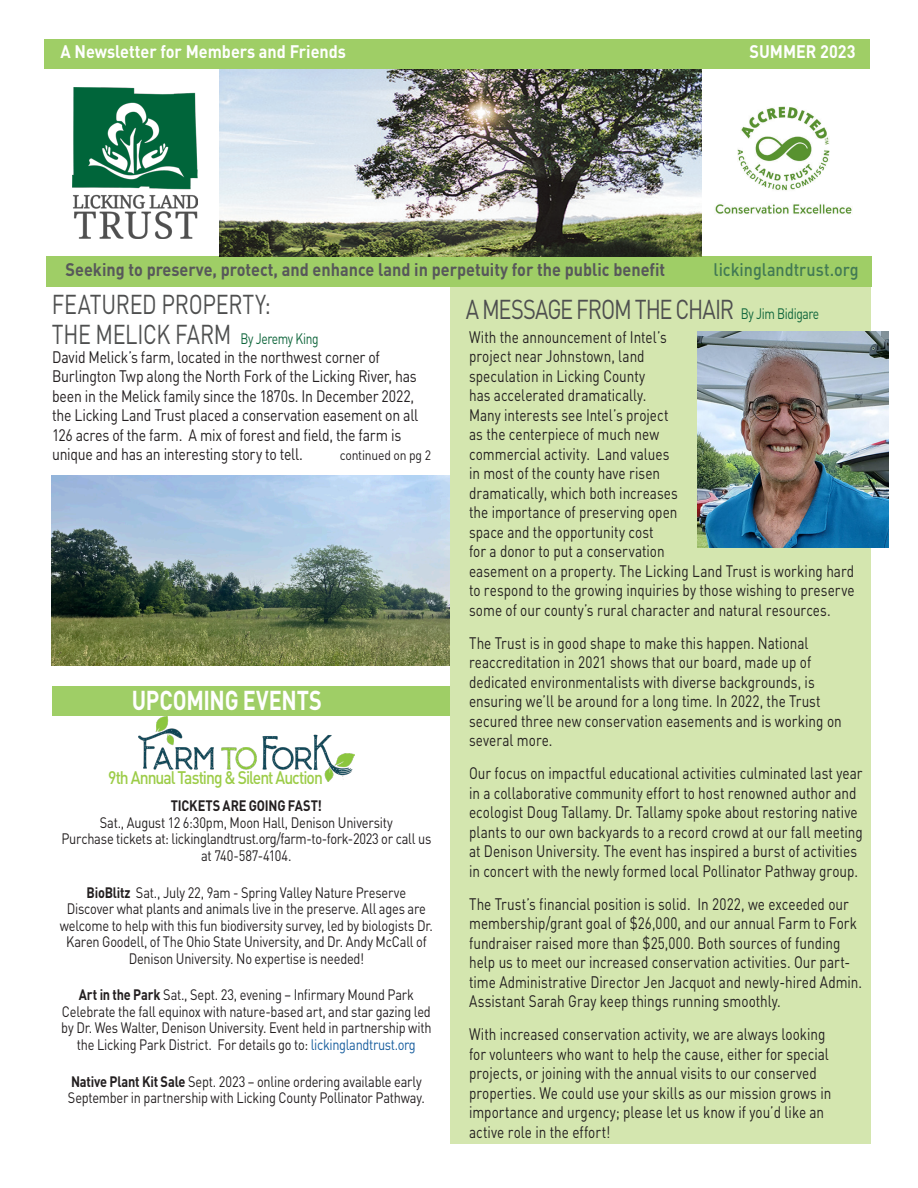
<style>
.page{position:relative;width:918px;height:1188px;background:#fff}
.page>*{position:absolute;margin:0;border:0;box-sizing:border-box;transform-origin:0 0}
.Graphs_charts{font:27px "DIN Pro";letter-spacing:-.015em;color:#4e4f4f;scale:.8 1}
.Body_Text{font:27px "DIN Pro";letter-spacing:-.05em;color:#4e4f4f;scale:.81 1}
.Graphs_charts-2{font:700 27px "DIN Pro";letter-spacing:-.01em;color:#fff;scale:.8 1}
.Quotes{font:700 18px "DIN Pro";color:#57585a;scale:.9 1}
.Quotes-2{font:700 18px "DIN Pro";color:#fff;scale:.9 1}
.Body_Text-2{font:500 18px "DIN Pro";letter-spacing:-.065em;color:#9ccc48;scale:.87 1}
.Quotes-3{font:500 18px "DIN Pro";color:#427954;scale:.9 1}
.Body_Text-3{font:16.5px/19.5px "DIN Pro";color:#231f20;scale:.82 1}
.Body_Text-4{font:16.5px/19.5px "DIN Pro";letter-spacing:-.02em;color:#231f20;scale:.85 1}
.Body_Text-5{font:15px/16.5px "DIN Pro";letter-spacing:-.02em;color:#231f20;text-align:center;scale:.85 1}
.Body_Text-6{font:13.5px "DIN Pro";letter-spacing:-.015em;color:#231f20;scale:.9 1}
.s1{font-size:15px;color:#0e653b}
.s2{font-weight:700}
.s3{color:#175d9e}
</style>
<div class="page">
<div style="left:46px;top:256px;width:826px;height:30px;background:#9fce66"></div>
<img style="left:715px;top:106px;width:137px;height:108px">
<img style="left:219px;top:69px;width:482px;height:188px">
<img style="left:73px;top:87px;width:125px;height:152px">
<div style="left:44px;top:39px;width:826px;height:30px;background:#9fce66"></div>
<div style="left:52px;top:686px;width:410px;height:30px;background:#9fce66"></div>
<img style="left:52px;top:475px;width:398px;height:190px">
<div style="left:450px;top:287px;width:421px;height:857px;background:#d4e6af"></div>
<img style="left:698px;top:332px;width:190px;height:216px">
<img style="left:138px;top:717px;width:217px;height:65px">
<p class="Quotes-2" style="left:60px;top:37px;width:319px">A Newsletter for Members and Friends</p>
<p class="Quotes-2" style="left:749px;top:37px;width:119px">SUMMER 2023</p>
<p class="Quotes" style="left:66px;top:255px;width:668px">Seeking to preserve, protect, and enhance land in perpetuity for the public benefit</p>
<p class="Quotes-3" style="left:714px;top:255px;width:163px">lickinglandtrust.org</p>
<p class="Graphs_charts" style="left:52px;top:283px;width:275px">FEATURED PROPERTY:</p>
<p class="Body_Text" style="left:466px;top:288px;width:438px">A MESSAGE FROM THE CHAIR <span class="s1">By Jim Bidigare</span></p>
<p class="Graphs_charts" style="left:52px;top:313px;width:335px">THE MELICK FARM <span class="s1">By Jeremy King</span></p>
<p class="Body_Text-4" style="left:52px;top:345px;width:432px">David Melick’s farm, located in the northwest corner of Burlington Twp along the North Fork of the Licking River, has been in the Melick family since the 1870s. In December 2022, the Licking Land Trust placed a conservation easement on all 126 acres of the farm. A mix of forest and field, the farm is unique and has an interesting story to tell.</p>
<p class="Body_Text-3" style="left:469px;top:325px;width:472px">With the announcement of Intel’s<br>project near Johnstown, land<br>speculation in Licking County<br>has accelerated dramatically.<br>Many interests see Intel’s project<br>as the centerpiece of much new<br>commercial activity. Land values<br>in most of the county have risen<br>dramatically, which both increases<br>the importance of preserving open<br>space and the opportunity cost<br>for a donor to put a conservation<br>easement on a property. The Licking Land Trust is working hard to respond to the growing inquiries by those wishing to preserve some of our county’s rural character and natural resources.</p>
<p class="Body_Text-3" style="left:469px;top:631px;width:456px">The Trust is in good shape to make this happen. National reaccreditation in 2021 shows that our board, made up of dedicated environmentalists with diverse backgrounds, is ensuring we’ll be around for a long time. In 2022, the Trust secured three new conservation easements and is working on several more.</p>
<p class="Body_Text-3" style="left:469px;top:762px;width:482px">Our focus on impactful educational activities culminated last year in a collaborative community effort to host renowned author and ecologist Doug Tallamy. Dr. Tallamy spoke about restoring native plants to our own backyards to a record crowd at our fall meeting at Denison University. The event has inspired a burst of activities in concert with the newly formed local Pollinator Pathway group.</p>
<p class="Body_Text-3" style="left:469px;top:892px;width:481px">The Trust’s financial position is solid. In 2022, we exceeded our membership/grant goal of $26,000, and our annual Farm to Fork fundraiser raised more than $25,000. Both sources of funding help us to meet our increased conservation activities. Our part&shy;time Administrative Director Jen Jacquot and newly-hired Admin.<br>Assistant Sarah Gray keep things running smoothly.</p>
<p class="Body_Text-3" style="left:469px;top:1023px;width:443px">With increased conservation activity, we are always looking for volunteers who want to help the cause, either for special projects, or joining with the annual visits to our conserved properties. We could use your skills as our mission grows in importance and urgency; please let us know if you’d like an active role in the effort!</p>
<p class="Body_Text-6" style="left:340px;top:444px;width:103px">continued on pg 2</p>
<p class="Graphs_charts-2" style="left:132px;top:678px;width:239px">UPCOMING EVENTS</p>
<p class="Body_Text-2" style="left:108px;top:763px;width:249px">9th Annual Tasting &amp; Silent Auction</p>
<p class="Body_Text-5" style="left:61px;top:796px;width:437px"><span class="s2">TICKETS ARE GOING FAST!<br></span>Sat., August 12 6:30pm, Moon Hall, Denison University<br>Purchase tickets at: lickinglandtrust.org/farm-to-fork-2023 or call us at 740-587-4104.</p>
<p class="Body_Text-5" style="left:60px;top:882px;width:440px"><span class="s2">BioBlitz</span> Sat., July 22, 9am - Spring Valley Nature Preserve<br>Discover what plants and animals live in the preserve. All ages are welcome to help with this fun biodiversity survey, led by biologists Dr.<br>Karen Goodell, of The Ohio State University, and Dr. Andy McCall of Denison University. No expertise is needed!</p>
<p class="Body_Text-5" style="left:61px;top:985px;width:437px"><span class="s2">Art in the Park</span> Sat., Sept. 23, evening – Infirmary Mound Park Celebrate the fall equinox with nature-based art, and star gazing led by Dr. Wes Walter, Denison University. Event held in partnership with the Licking Park District. For details go to: <span class="s3">lickinglandtrust.org</span></p>
<p class="Body_Text-5" style="left:68px;top:1071px;width:422px;text-align:left"><span class="s2">Native Plant Kit Sale</span> Sept. 2023 – online ordering available early<br>September in partnership with Licking County Pollinator Pathway.</p>
</div>
